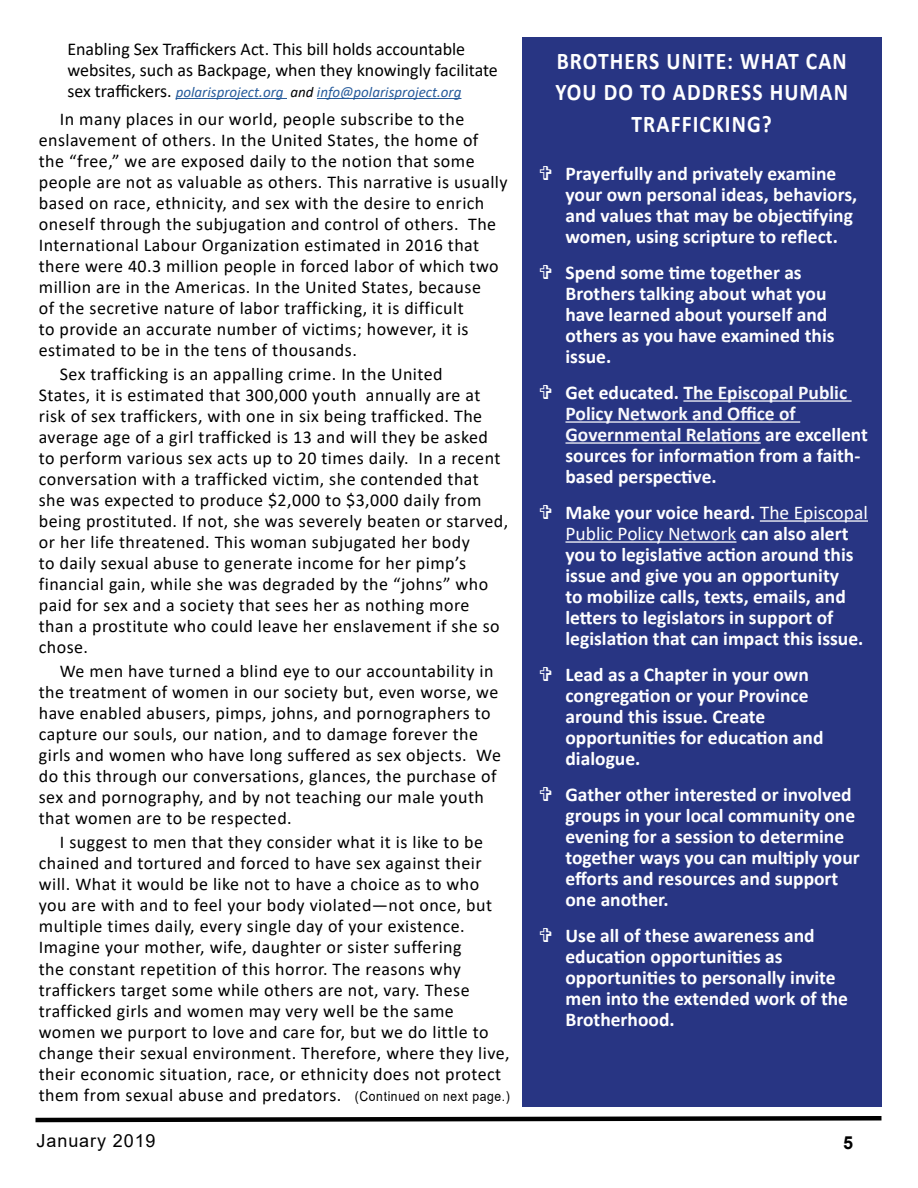
<style>
.page{position:relative;width:918px;height:1188px;background:#fff}
.page>*{position:absolute;margin:0;border:0;box-sizing:border-box;transform-origin:0 0}
.t1{font:700 24px/31.5px "Calibri";letter-spacing:.05em;color:#fff;text-align:center;scale:.9 1}
.t2{font:700 19.5px/21px "Calibri";color:#fff}
.t3{font:18px/21px "Calibri";letter-spacing:.025em;color:#000}
.t4{font:18px/21px "Calibri";color:#000}
.t5{font:18px "Arial";letter-spacing:.05em;color:#000}
.t6{font:700 18px "Arial";color:#000}
.t7{font:italic 15px "Calibri";color:#275b9b}
.t8{font:13.5px "Arial";letter-spacing:.05em;color:#000;scale:.9 1}
.s1{font-style:normal;font-size:18px;color:#000}
.s2{color:#000}
.s3{color:#f9f9fc}
.s4{font-weight:400}
</style>
<div class="page">
<svg style="left:35px;top:1116px;width:847px;height:7px"></svg>
<hr style="left:176px;top:98px;width:111px;height:1px;background:#275b9b">
<hr style="left:317px;top:98px;width:144px;height:1px;background:#275b9b">
<div style="left:522px;top:37px;width:360px;height:1070px;background:#283583"></div>
<hr style="left:683px;top:400px;width:169px;height:2px;background:#f9f9fc">
<hr style="left:566px;top:421px;width:234px;height:2px;background:#f9f9fc">
<hr style="left:566px;top:442px;width:195px;height:2px;background:#f9f9fc">
<hr style="left:760px;top:520px;width:108px;height:2px;background:#fff">
<hr style="left:566px;top:541px;width:170px;height:2px;background:#fff">
<p class="t4" style="left:67px;top:38px;width:432px">Enabling Sex Traffickers Act. This bill holds accountable websites, such as Backpage, when they knowingly facilitate</p>
<p class="t7" style="left:67px;top:81px;width:396px"><span class="s1">sex traffickers.</span> polarisproject.org <span class="s2">and</span> info@polarisproject.org</p>
<p class="t3" style="left:39px;top:108px;width:470px;text-indent:21px">In many places in our world, people subscribe to the enslavement of others. In the United States, the home of the “free,” we are exposed daily to the notion that some people are not as valuable as others. This narrative is usually based on race, ethnicity, and sex with the desire to enrich oneself through the subjugation and control of others. The International Labour Organization estimated in 2016 that there were 40.3 million people in forced labor of which two million are in the Americas. In the United States, because<br>of the secretive nature of labor trafficking, it is difficult<br>to provide an accurate number of victims; however, it is estimated to be in the tens of thousands.</p>
<p class="t3" style="left:39px;top:363px;width:471px;text-indent:21px">Sex trafficking is an appalling crime. In the United<br>States, it is estimated that 300,000 youth annually are at risk of sex traffickers, with one in six being trafficked. The average age of a girl trafficked is 13 and will they be asked<br>to perform various sex acts up to 20 times daily. In a recent conversation with a trafficked victim, she contended that she was expected to produce $2,000 to $3,000 daily from being prostituted. If not, she was severely beaten or starved, or her life threatened. This woman subjugated her body<br>to daily sexual abuse to generate income for her pimp’s financial gain, while she was degraded by the “johns” who paid for sex and a society that sees her as nothing more than a prostitute who could leave her enslavement if she so chose.</p>
<p class="t3" style="left:39px;top:661px;width:464px;text-indent:21px">We men have turned a blind eye to our accountability in the treatment of women in our society but, even worse, we have enabled abusers, pimps, johns, and pornographers to capture our souls, our nation, and to damage forever the girls and women who have long suffered as sex objects. We do this through our conversations, glances, the purchase of sex and pornography, and by not teaching our male youth that women are to be respected.</p>
<p class="t3" style="left:39px;top:832px;width:472px;text-indent:21px">I suggest to men that they consider what it is like to be chained and tortured and forced to have sex against their will. What it would be like not to have a choice as to who you are with and to feel your body violated—not once, but multiple times daily, every single day of your existence.<br>Imagine your mother, wife, daughter or sister suffering<br>the constant repetition of this horror. The reasons why traffickers target some while others are not, vary. These trafficked girls and women may very well be the same women we purport to love and care for, but we do little to change their sexual environment. Therefore, where they live, their economic situation, race, or ethnicity does not protect them from sexual abuse and predators.</p>
<p class="t8" style="left:355px;top:1087px;width:174px">(Continued on next page.)</p>
<h1 class="t1" style="left:555px;top:45px;width:326px">BROTHERS UNITE: WHAT CAN<br>YOU DO TO ADDRESS HUMAN<br>TRAFFICKING?</h1>
<p class="t2" style="left:565px;top:163px;width:293px">Prayerfully and privately examine your own personal ideas, behaviors, and values that may be objectifying women, using scripture to reflect.</p>
<p class="t2" style="left:565px;top:262px;width:271px">Spend some time together as<br>Brothers talking about what you have learned about yourself and others as you have examined this issue.</p>
<p class="t2" style="left:565px;top:382px;width:304px">Get educated. <span class="s3">The Episcopal Public<br>Policy Network and Office of<br>Governmental Relations</span> are excellent sources for information from a faith&shy;based perspective.</p>
<p class="t2" style="left:565px;top:502px;width:304px">Make your voice heard. <span class="s4">The Episcopal Public Policy Network</span> can also alert you to legislative action around this issue and give you an opportunity<br>to mobilize calls, texts, emails, and letters to legislators in support of legislation that can impact this issue.</p>
<p class="t2" style="left:565px;top:664px;width:260px">Lead as a Chapter in your own congregation or your Province around this issue. Create opportunities for education and dialogue.</p>
<p class="t2" style="left:565px;top:784px;width:296px">Gather other interested or involved groups in your local community one evening for a session to determine together ways you can multiply your efforts and resources and support one another.</p>
<p class="t2" style="left:565px;top:925px;width:284px">Use all of these awareness and education opportunities as opportunities to personally invite men into the extended work of the<br>Brotherhood.</p>
<p class="t5" style="left:37px;top:1128px;width:120px">January 2019</p>
<p class="t6" style="left:843px;top:1130px;width:12px">5</p>
</div>
